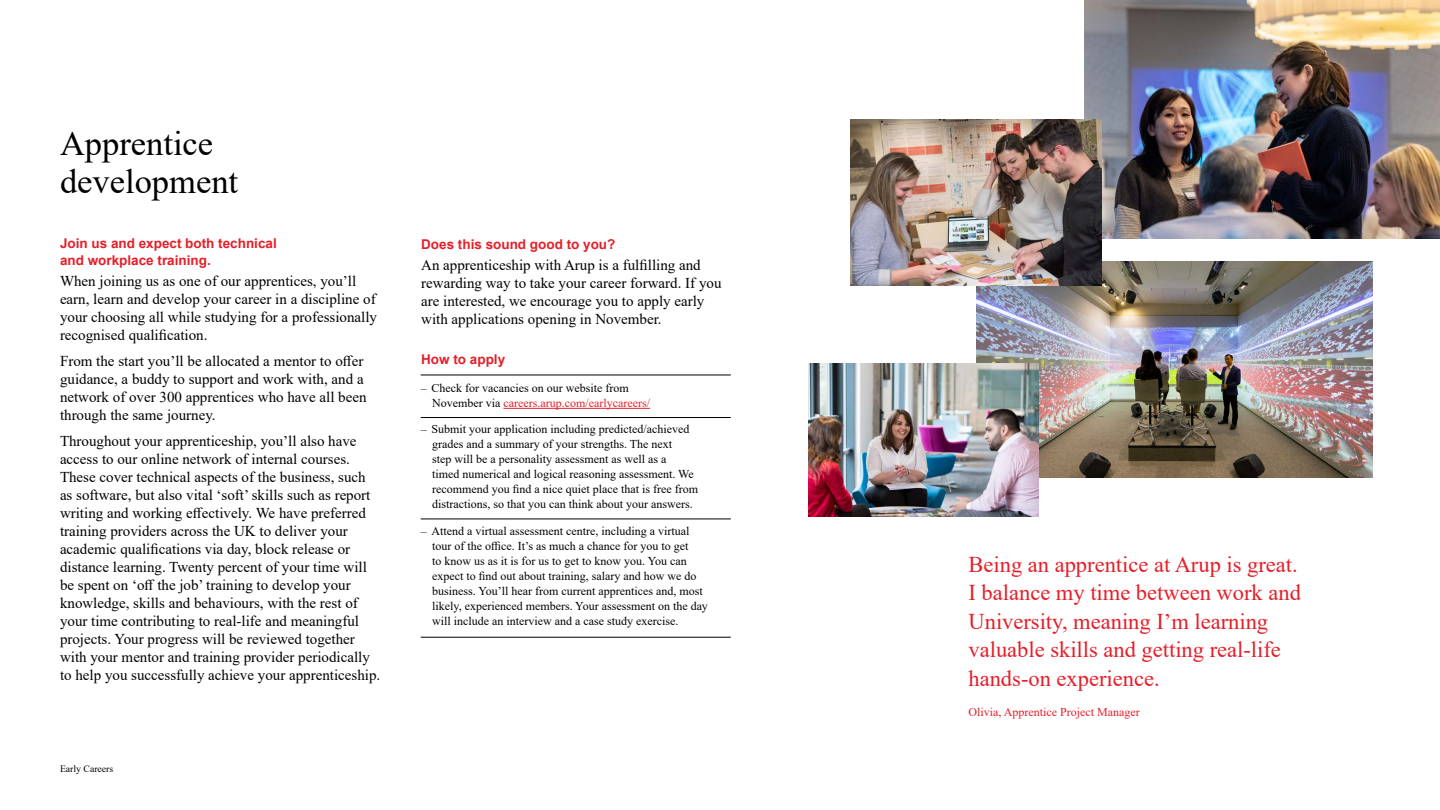
<style>
.page{position:relative;width:1440px;height:810px;background:#fff}
.page>*{position:absolute;margin:0;border:0;box-sizing:border-box;transform-origin:0 0}
.t1{font:34.5px/37.5px "Times New Roman";color:#000}
.t2{font:22.5px/28.5px "Times New Roman";color:#e61e28}
.t3{font:15px/18px "Times New Roman";color:#000}
.t4{font:700 13.5px/16.5px "Arial";color:#e61e28}
.t5{font:12px/15px "Times New Roman";color:#000}
.t6{font:12px "Times New Roman";color:#e61e28}
.t7{font:9.75px "Times New Roman";color:#000}
.s1{color:#e61e28}
</style>
<div class="page">
<img style="left:1084px;top:0;width:356px;height:238px">
<img style="left:976px;top:261px;width:397px;height:217px">
<img style="left:850px;top:119px;width:252px;height:167px">
<img style="left:808px;top:364px;width:230px;height:153px">
<hr style="left:503px;top:408px;width:147px;height:1px;background:#e61e28">
<hr style="left:421px;top:375px;width:310px;height:1px;background:#000">
<hr style="left:421px;top:417px;width:310px;height:1px;background:#000">
<hr style="left:421px;top:519px;width:310px;height:1px;background:#000">
<hr style="left:421px;top:637px;width:310px;height:1px;background:#000">
<h1 class="t1" style="left:60px;top:124px;width:180px">Apprentice development</h1>
<p class="t4" style="left:60px;top:235px;width:218px">Join us and expect both technical and workplace training.</p>
<p class="t3" style="left:60px;top:271px;width:319px">When joining us as one of our apprentices, you’ll earn, learn and develop your career in a discipline of your choosing all while studying for a professionally recognised qualification.</p>
<p class="t3" style="left:60px;top:352px;width:308px">From the start you’ll be allocated a mentor to offer guidance, a buddy to support and work with, and a network of over 300 apprentices who have all been through the same journey.</p>
<p class="t3" style="left:60px;top:432px;width:322px">Throughout your apprenticeship, you’ll also have access to our online network of internal courses.<br>These cover technical aspects of the business, such as software, but also vital ‘soft’ skills such as report writing and working effectively. We have preferred training providers across the UK to deliver your academic qualifications via day, block release or distance learning. Twenty percent of your time will be spent on ‘off the job’ training to develop your knowledge, skills and behaviours, with the rest of your time contributing to real-life and meaningful projects. Your progress will be reviewed together with your mentor and training provider periodically to help you successfully achieve your apprenticeship.</p>
<p class="t7" style="left:60px;top:762px;width:55px">Early Careers</p>
<p class="t4" style="left:421px;top:236px;width:196px">Does this sound good to you?</p>
<p class="t3" style="left:421px;top:255px;width:302px">An apprenticeship with Arup is a fulfilling and rewarding way to take your career forward. If you are interested, we encourage you to apply early with applications opening in November.</p>
<p class="t4" style="left:421px;top:352px;width:86px">How to apply</p>
<p class="t5" style="left:432px;top:380px;width:219px;text-indent:-11px">– Check for vacancies on our website from<br>November via <span class="s1">careers.arup.com/earlycareers/</span></p>
<p class="t5" style="left:432px;top:421px;width:267px;text-indent:-11px">– Submit your application including predicted/achieved grades and a summary of your strengths. The next<br>step will be a personality assessment as well as a<br>timed numerical and logical reasoning assessment. We recommend you find a nice quiet place that is free from distractions, so that you can think about your answers.</p>
<p class="t5" style="left:432px;top:523px;width:277px;text-indent:-11px">– Attend a virtual assessment centre, including a virtual tour of the office. It’s as much a chance for you to get<br>to know us as it is for us to get to know you. You can expect to find out about training, salary and how we do business. You’ll hear from current apprentices and, most likely, experienced members. Your assessment on the day will include an interview and a case study exercise.</p>
<h2 class="t2" style="left:969px;top:549px;width:334px">Being an apprentice at Arup is great.<br>I balance my time between work and University, meaning I’m learning valuable skills and getting real-life hands-on experience.</h2>
<p class="t6" style="left:969px;top:703px;width:173px">Olivia, Apprentice Project Manager</p>
</div>
